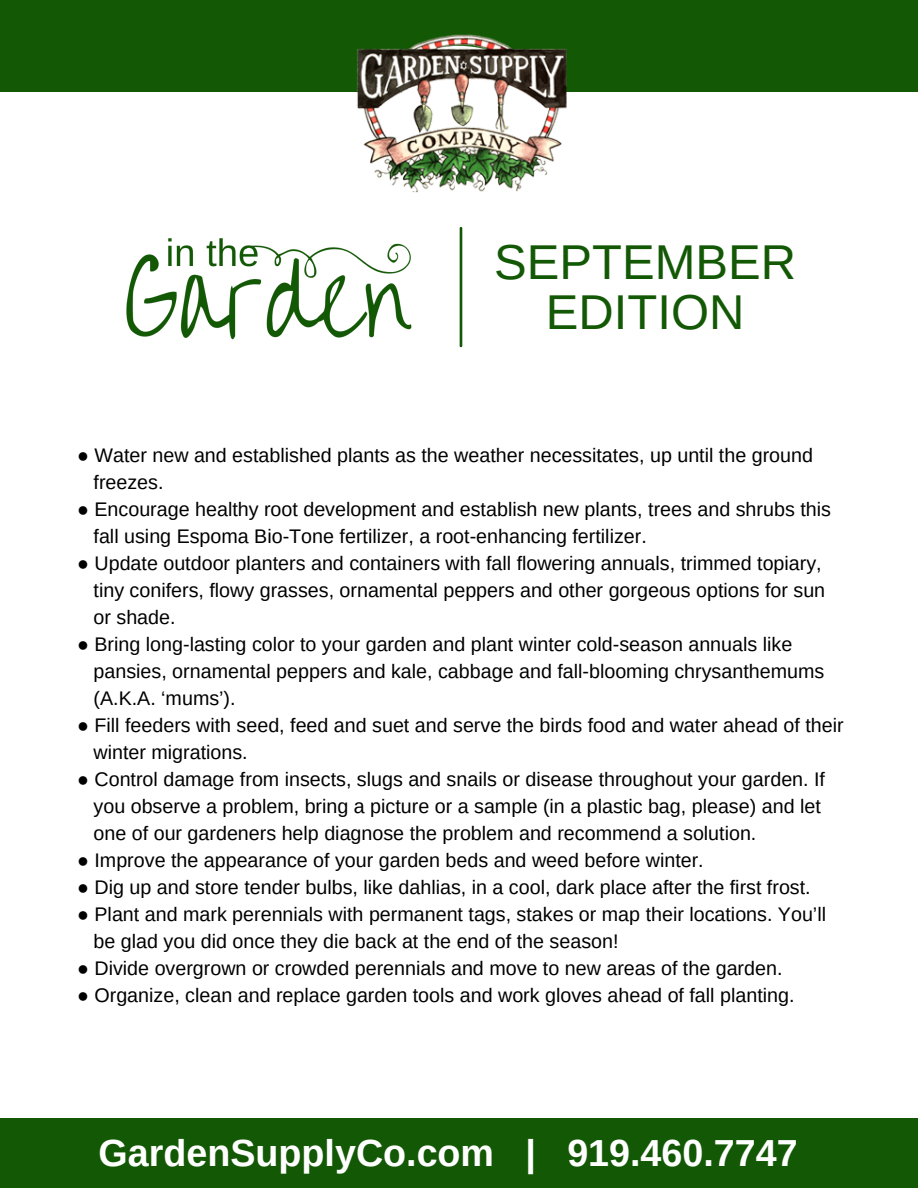
<style>
.page{position:relative;width:918px;height:1188px;background:#fff}
.page>*{position:absolute;margin:0;border:0;box-sizing:border-box;transform-origin:0 0}
.t1{font:48.9px "Arimo";color:#135905}
.t2{font:700 37.65px "Arimo";color:#fff}
.t3{font:19.65px "Arimo";color:#000}
</style>
<div class="page">
<img style="left:126px;top:238px;width:286px;height:102px">
<hr style="left:460px;top:228px;width:2px;height:118px;background:#135905">
<div style="left:0;top:1118px;width:918px;height:70px;background:#135905"></div>
<div style="left:0;top:0;width:918px;height:92px;background:#135905"></div>
<img style="left:357px;top:34px;width:210px;height:159px">
<p class="t1" style="left:494px;top:235px;width:303px">SEPTEMBER</p>
<p class="t1" style="left:546px;top:285px;width:200px">EDITION</p>
<p class="t3" style="left:77px;top:445px;width:737px">● Water new and established plants as the weather necessitates, up until the ground</p>
<p class="t3" style="left:94px;top:472px;width:71px">freezes.</p>
<p class="t3" style="left:77px;top:499px;width:755px">● Encourage healthy root development and establish new plants, trees and shrubs this</p>
<p class="t3" style="left:94px;top:526px;width:555px">fall using Espoma Bio-Tone fertilizer, a root-enhancing fertilizer.</p>
<p class="t3" style="left:77px;top:553px;width:746px">● Update outdoor planters and containers with fall flowering annuals, trimmed topiary,</p>
<p class="t3" style="left:94px;top:580px;width:733px">tiny conifers, flowy grasses, ornamental peppers and other gorgeous options for sun</p>
<p class="t3" style="left:94px;top:607px;width:84px">or shade.</p>
<p class="t3" style="left:77px;top:634px;width:717px">● Bring long-lasting color to your garden and plant winter cold-season annuals like</p>
<p class="t3" style="left:94px;top:661px;width:732px">pansies, ornamental peppers and kale, cabbage and fall-blooming chrysanthemums</p>
<p class="t3" style="left:94px;top:688px;width:144px">(A.K.A. ‘mums’).</p>
<p class="t3" style="left:77px;top:715px;width:768px">● Fill feeders with seed, feed and suet and serve the birds food and water ahead of their</p>
<p class="t3" style="left:94px;top:742px;width:156px">winter migrations.</p>
<p class="t3" style="left:77px;top:769px;width:749px">● Control damage from insects, slugs and snails or disease throughout your garden. If</p>
<p class="t3" style="left:94px;top:796px;width:729px">you observe a problem, bring a picture or a sample (in a plastic bag, please) and let</p>
<p class="t3" style="left:94px;top:823px;width:664px">one of our gardeners help diagnose the problem and recommend a solution.</p>
<p class="t3" style="left:77px;top:850px;width:628px">● Improve the appearance of your garden beds and weed before winter.</p>
<p class="t3" style="left:77px;top:877px;width:735px">● Dig up and store tender bulbs, like dahlias, in a cool, dark place after the first frost.</p>
<p class="t3" style="left:77px;top:904px;width:750px">● Plant and mark perennials with permanent tags, stakes or map their locations. You’ll</p>
<p class="t3" style="left:94px;top:931px;width:526px">be glad you did once they die back at the end of the season!</p>
<p class="t3" style="left:77px;top:958px;width:707px">● Divide overgrown or crowded perennials and move to new areas of the garden.</p>
<p class="t3" style="left:77px;top:985px;width:719px">● Organize, clean and replace garden tools and work gloves ahead of fall planting.</p>
<p class="t2" style="left:99px;top:1131px;width:701px">GardenSupplyCo.com | 919.460.7747</p>
</div>
